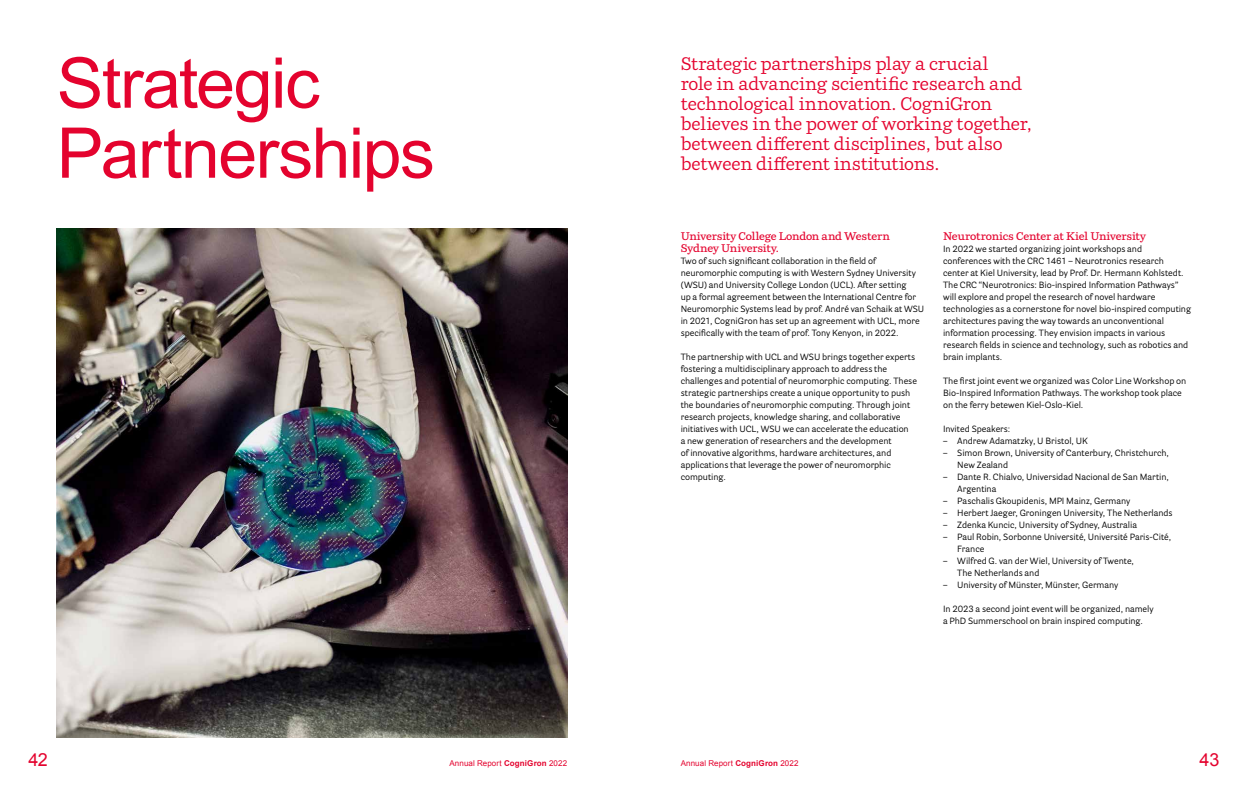
<style>
.page{position:relative;width:1248px;height:794px;background:#fff}
.page>*{position:absolute;margin:0;border:0;box-sizing:border-box;transform-origin:0 0}
.t1{font:70px/70px "Arial";letter-spacing:-.025em;color:#e4032e}
.t2{font:18px/20px "Parry Pro";letter-spacing:-.01em;color:#e4032e}
.t3{font:18px "Arial";color:#e4032e}
.t4{font:600 11px/12px "Parry Pro";letter-spacing:-.015em;color:#e4032e}
.t5{font:9px/12px "Parry Grotesque Pro";letter-spacing:-.005em;color:#000}
.t6{font:8px "Arial";letter-spacing:.015em;color:#e4032e}
.s1{font-weight:700}
</style>
<div class="page">
<img style="left:57px;top:228px;width:510px;height:509px">
<h1 class="t1" style="left:57px;top:49px;width:379px">Strategic<br>Partnerships</h1>
<p class="t2" style="left:680px;top:54px;width:352px">Strategic partnerships play a crucial<br>role in advancing scientific research and technological innovation. CogniGron believes in the power of working together, between different disciplines, but also between different institutions.</p>
<p class="t4" style="left:680px;top:230px;width:211px">University College London and Western<br>Sydney University.</p>
<p class="t5" style="left:680px;top:255px;width:245px">Two of such significant collaboration in the field of neuromorphic computing is with Western Sydney University (WSU) and University College London (UCL). After setting<br>up a formal agreement between the International Centre for Neuromorphic Systems lead by prof. André van Schaik at WSU in 2021, CogniGron has set up an agreement with UCL, more specifically with the team of prof. Tony Kenyon, in 2022.</p>
<p class="t5" style="left:680px;top:351px;width:238px">The partnership with UCL and WSU brings together experts fostering a multidisciplinary approach to address the challenges and potential of neuromorphic computing. These strategic partnerships create a unique opportunity to push the boundaries of neuromorphic computing. Through joint research projects, knowledge sharing, and collaborative initiatives with UCL, WSU we can accelerate the education<br>a new generation of researchers and the development<br>of innovative algorithms, hardware architectures, and applications that leverage the power of neuromorphic computing.</p>
<p class="t4" style="left:943px;top:230px;width:204px">Neurotronics Center at Kiel University</p>
<p class="t5" style="left:943px;top:243px;width:249px">In 2022 we started organizing joint workshops and conferences with the CRC 1461 – Neurotronics research center at Kiel University, lead by Prof. Dr. Hermann Kohlstedt.<br>The CRC “Neurotronics: Bio-inspired Information Pathways” will explore and propel the research of novel hardware technologies as a cornerstone for novel bio-inspired computing architectures paving the way towards an unconventional information processing. They envision impacts in various research fields in science and technology, such as robotics and brain implants.</p>
<p class="t5" style="left:943px;top:375px;width:245px">The first joint event we organized was Color Line Workshop on<br>Bio-Inspired Information Pathways. The workshop took place on the ferry betewen Kiel-Oslo-Kiel.</p>
<p class="t5" style="left:943px;top:423px;width:69px">Invited Speakers:</p>
<p class="t5" style="left:943px;top:435px;width:146px">– Andrew Adamatzky, U Bristol, UK</p>
<p class="t5" style="left:957px;top:447px;width:213px;text-indent:-14px">– Simon Brown, University of Canterbury, Christchurch,<br>New Zealand</p>
<p class="t5" style="left:957px;top:471px;width:213px;text-indent:-14px">– Dante R. Chialvo, Universidad Nacional de San Martin,<br>Argentina</p>
<p class="t5" style="left:943px;top:495px;width:189px">– Paschalis Gkoupidenis, MPI Mainz, Germany</p>
<p class="t5" style="left:943px;top:507px;width:231px">– Herbert Jaeger, Groningen University, The Netherlands</p>
<p class="t5" style="left:943px;top:519px;width:195px">– Zdenka Kuncic, University of Sydney, Australia</p>
<p class="t5" style="left:957px;top:531px;width:215px;text-indent:-14px">– Paul Robin, Sorbonne Université, Université Paris-Cité,<br>France</p>
<p class="t5" style="left:957px;top:555px;width:178px;text-indent:-14px">– Wilfred G. van der Wiel, University of Twente,<br>The Netherlands and</p>
<p class="t5" style="left:943px;top:579px;width:177px">– University of Münster, Münster, Germany</p>
<p class="t5" style="left:943px;top:603px;width:212px">In 2023 a second joint event will be organized, namely a PhD Summerschool on brain inspired computing.</p>
<h2 class="t3" style="left:28px;top:747px;width:21px">42</h2>
<p class="t6" style="left:449px;top:757px;width:119px">Annual Report <span class="s1">CogniGron</span> 2022</p>
<p class="t6" style="left:680px;top:757px;width:119px">Annual Report <span class="s1">CogniGron</span> 2022</p>
<h2 class="t3" style="left:1199px;top:747px;width:22px">43</h2>
</div>
